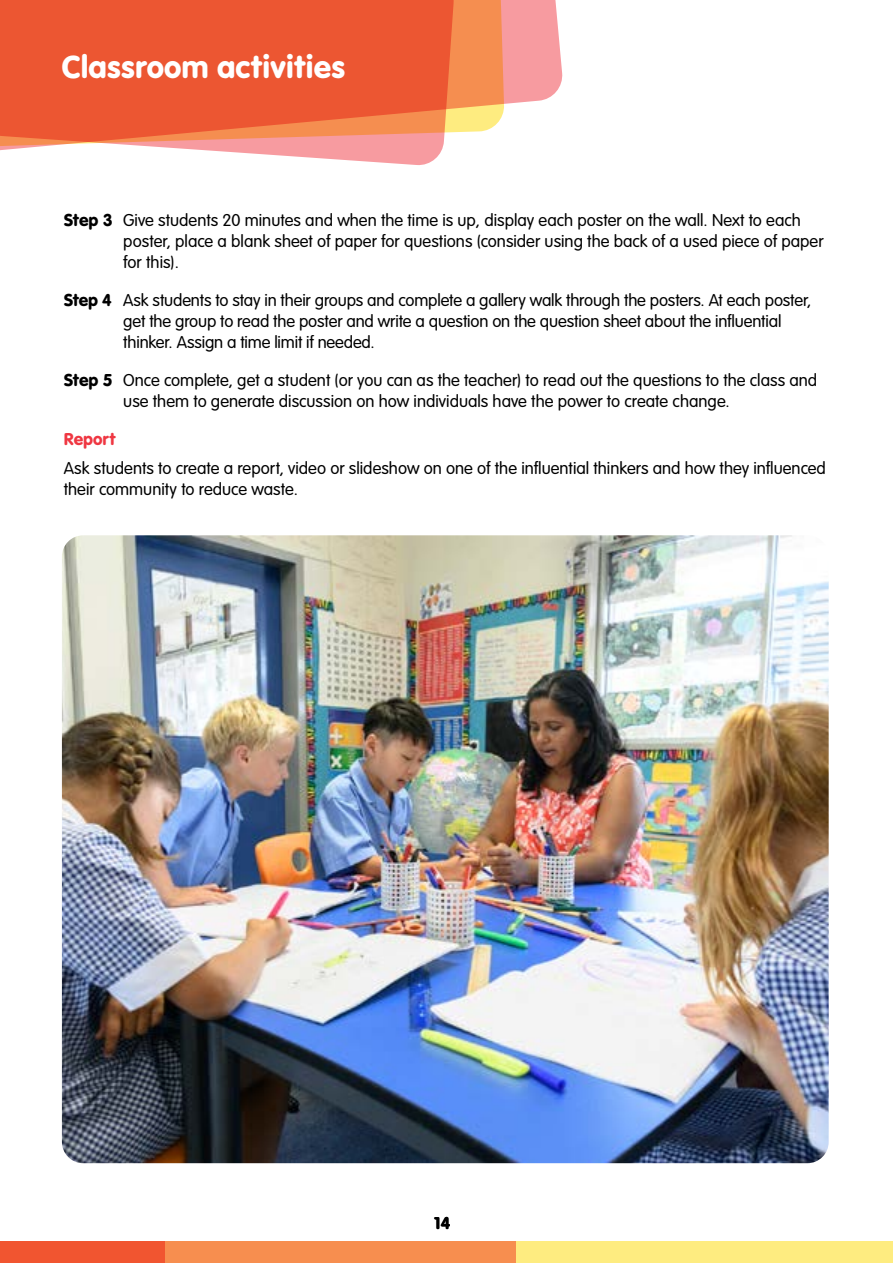
<style>
.page{position:relative;width:893px;height:1263px;background:#fff}
.page>*{position:absolute;margin:0;border:0;box-sizing:border-box;transform-origin:0 0}
.t1{font:33px "VAG Rundschrift D";color:#fff}
.t2{font:300 18px/21px "VAG Rundschrift D";color:#000}
.t3{font:18px "VAG Rundschrift D";color:#ef3742}
.t4{font:18px "VAG Rundschrift D";color:#000}
.s1{font-weight:400}
</style>
<div class="page">
<div style="left:0;top:1242px;width:893px;height:21px;background:#feec80"></div>
<div style="left:0;top:1242px;width:516px;height:21px;background:#f78e4f"></div>
<div style="left:0;top:1242px;width:165px;height:21px;background:#f15530"></div>
<svg style="left:504px;top:0;width:59px;height:104px;background:#f7a4a9"></svg>
<svg style="left:0;top:147px;width:443px;height:18px"></svg>
<svg style="left:0;top:0;width:504px;height:147px;background:#ee653f"></svg>
<img style="left:62px;top:535px;width:767px;height:628px">
<h1 class="t1" style="left:62px;top:48px;width:285px">Classroom activities</h1>
<p class="t2" style="left:123px;top:210px;width:702px;text-indent:-60px"><span class="s1">Step 3</span> Give students 20 minutes and when the time is up, display each poster on the wall. Next to each poster, place a blank sheet of paper for questions (consider using the back of a used piece of paper for this).</p>
<p class="t2" style="left:123px;top:290px;width:690px;text-indent:-60px"><span class="s1">Step 4</span> Ask students to stay in their groups and complete a gallery walk through the posters. At each poster, get the group to read the poster and write a question on the question sheet about the influential thinker. Assign a time limit if needed.</p>
<p class="t2" style="left:123px;top:370px;width:695px;text-indent:-60px"><span class="s1">Step 5</span> Once complete, get a student (or you can as the teacher) to read out the questions to the class and use them to generate discussion on how individuals have the power to create change.</p>
<p class="t3" style="left:64px;top:428px;width:54px">Report</p>
<p class="t2" style="left:64px;top:458px;width:764px">Ask students to create a report, video or slideshow on one of the influential thinkers and how they influenced their community to reduce waste.</p>
<p class="t4" style="left:435px;top:1213px;width:17px">14</p>
</div>
